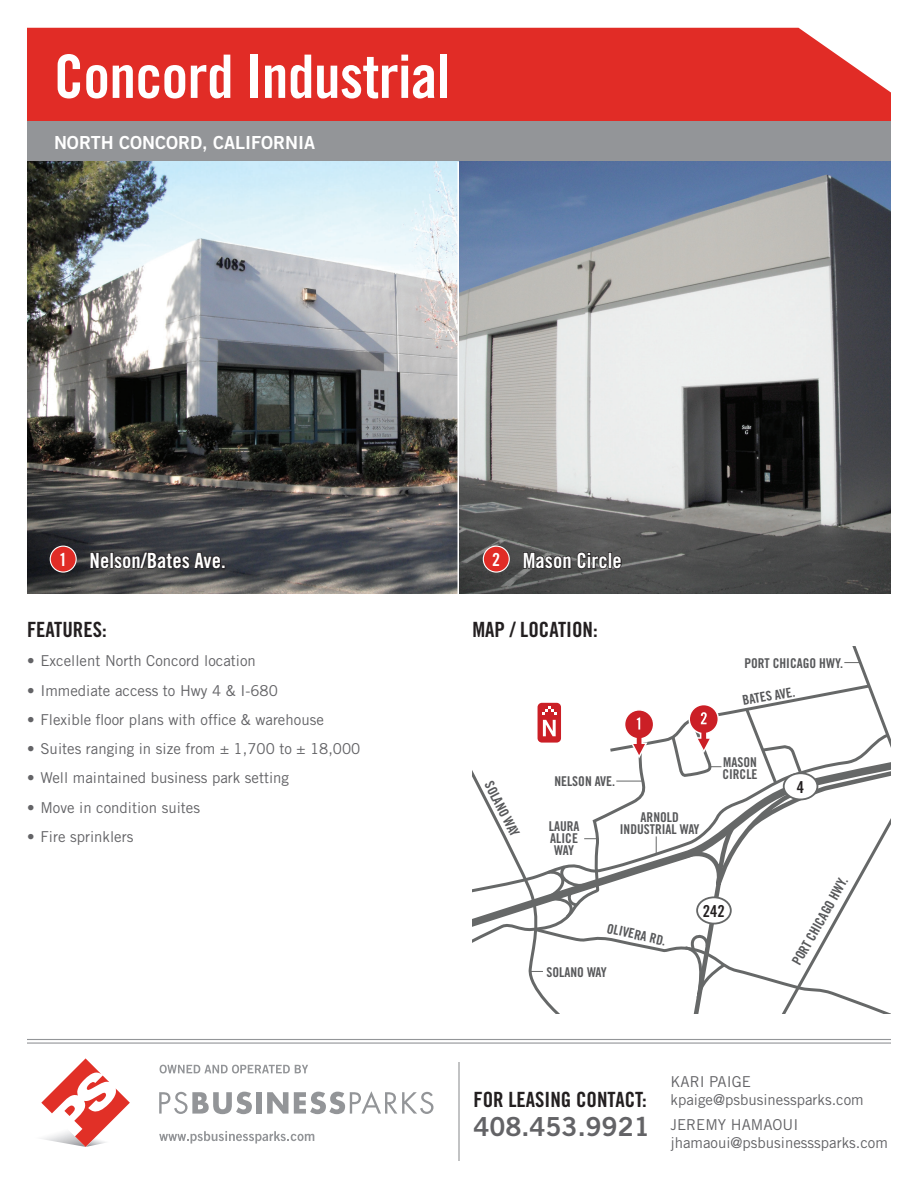
<style>
.page{position:relative;width:918px;height:1188px;background:#fff}
.page>*{position:absolute;margin:0;border:0;box-sizing:border-box;transform-origin:0 0}
.t1{font:60px "Trade Gothic Bold Cond Twenty";letter-spacing:-.01em;color:#fff}
.t2{font:26.25px "Trade Gothic Bold Two";color:#636366}
.t3{font:21px "Trade Gothic Bold Cond Twenty";color:#231f20}
.t4{font:21px "Trade Gothic Bold Cond Twenty";color:#fff}
.t5{font:18px "Trade Gothic Bold Two";color:#fff}
.t6{font:18px "Trade Gothic Bold Cond Twenty";color:#fff}
.t7{font:16.5px "Trade Gothic Bold Cond Twenty";color:#231f20}
.t8{font:15px/18px "Trade Gothic";color:#636366}
.t9{font:13.5px/12px "Trade Gothic Bold Cond Twenty";color:#57585a;text-align:center}
</style>
<div class="page">
<div style="left:27px;top:28px;width:864px;height:94px;background:#e12c26"></div>
<div style="left:27px;top:122px;width:864px;height:40px;background:#939598"></div>
<img style="left:27px;top:162px;width:431px;height:432px">
<svg style="left:459px;top:162px;width:432px;height:432px"></svg>
<hr style="left:27px;top:1039px;width:864px;height:1px;background:#939598">
<hr style="left:27px;top:1042px;width:864px;height:2px;background:#939598">
<hr style="left:458px;top:1062px;width:2px;height:99px;background:#939598">
<svg style="left:89px;top:536px;width:136px;height:44px"></svg>
<svg style="left:522px;top:541px;width:100px;height:35px"></svg>
<svg style="left:159px;top:1131px;width:155px;height:13px"></svg>
<svg style="left:159px;top:1092px;width:93px;height:22px"></svg>
<div style="left:256px;top:1092px;width:6px;height:22px;background:#939598"></div>
<svg style="left:267px;top:1092px;width:21px;height:22px"></svg>
<svg style="left:294px;top:1091px;width:140px;height:23px"></svg>
<svg style="left:41px;top:1058px;width:89px;height:89px"></svg>
<svg style="left:160px;top:1065px;width:148px;height:8px"></svg>
<svg style="left:472px;top:646px;width:419px;height:367px"></svg>
<div style="left:50px;top:546px;width:26px;height:26px;background:#e12c26;border-radius:50%"></div>
<div style="left:50px;top:546px;width:27px;height:27px;border:1px solid #fff;border-radius:50%"></div>
<div style="left:483px;top:546px;width:26px;height:26px;background:#e12c26;border-radius:50%"></div>
<div style="left:483px;top:546px;width:27px;height:27px;border:1px solid #fff;border-radius:50%"></div>
<p class="t1" style="left:54px;top:40px;width:398px">Concord Industrial</p>
<p class="t5" style="left:54px;top:131px;width:263px">NORTH CONCORD, CALIFORNIA</p>
<p class="t4" style="left:90px;top:548px;width:138px">Nelson/Bates Ave.</p>
<p class="t4" style="left:523px;top:548px;width:101px">Mason Circle</p>
<p class="t6" style="left:59px;top:549px;width:9px">1</p>
<p class="t6" style="left:492px;top:549px;width:9px">2</p>
<p class="t3" style="left:27px;top:617px;width:81px">FEATURES:</p>
<p class="t8" style="left:27px;top:652px;width:230px">• Excellent North Concord location</p>
<p class="t8" style="left:27px;top:681px;width:252px">• Immediate access to Hwy 4 &amp; I-680</p>
<p class="t8" style="left:27px;top:710px;width:298px">• Flexible floor plans with office &amp; warehouse</p>
<p class="t8" style="left:27px;top:740px;width:335px">• Suites ranging in size from ± 1,700 to ± 18,000</p>
<p class="t8" style="left:27px;top:769px;width:264px">• Well maintained business park setting</p>
<p class="t8" style="left:27px;top:798px;width:175px">• Move in condition suites</p>
<p class="t8" style="left:27px;top:827px;width:108px">• Fire sprinklers</p>
<p class="t3" style="left:472px;top:617px;width:127px">MAP / LOCATION:</p>
<p class="t9" style="left:494px;top:779px;width:62px;rotate:63deg">SOLANO WAY</p>
<p class="t9" style="left:554px;top:775px;width:62px">NELSON AVE.</p>
<p class="t9" style="left:549px;top:820px;width:32px;text-align:justify">LAURA ALICE WAY</p>
<p class="t9" style="left:620px;top:811px;width:81px">ARNOLD<br>INDUSTRIAL WAY</p>
<p class="t9" style="left:744px;top:657px;width:100px">PORT CHICAGO HWY.</p>
<p class="t9" style="left:742px;top:695px;width:54px;rotate:-10deg">BATES AVE.</p>
<p class="t9" style="left:722px;top:756px;width:37px;text-align:left">MASON<br>CIRCLE</p>
<p class="t7" style="left:797px;top:777px;width:9px">4</p>
<p class="t9" style="left:609px;top:922px;width:61px;rotate:12deg">OLIVERA RD.</p>
<p class="t9" style="left:547px;top:966px;width:62px">SOLANO WAY</p>
<p class="t7" style="left:703px;top:901px;width:23px">242</p>
<p class="t9" style="left:791px;top:961px;width:100px;rotate:-61deg">PORT CHICAGO HWY.</p>
<p class="t3" style="left:473px;top:1087px;width:175px">FOR LEASING CONTACT:</p>
<p class="t2" style="left:473px;top:1110px;width:178px">408.453.9921</p>
<p class="t8" style="left:670px;top:1073px;width:195px">KARI PAIGE kpaige@psbusinessparks.com</p>
<p class="t8" style="left:670px;top:1116px;width:219px">JEREMY HAMAOUI jhamaoui@psbusinesssparks.com</p>
</div>
